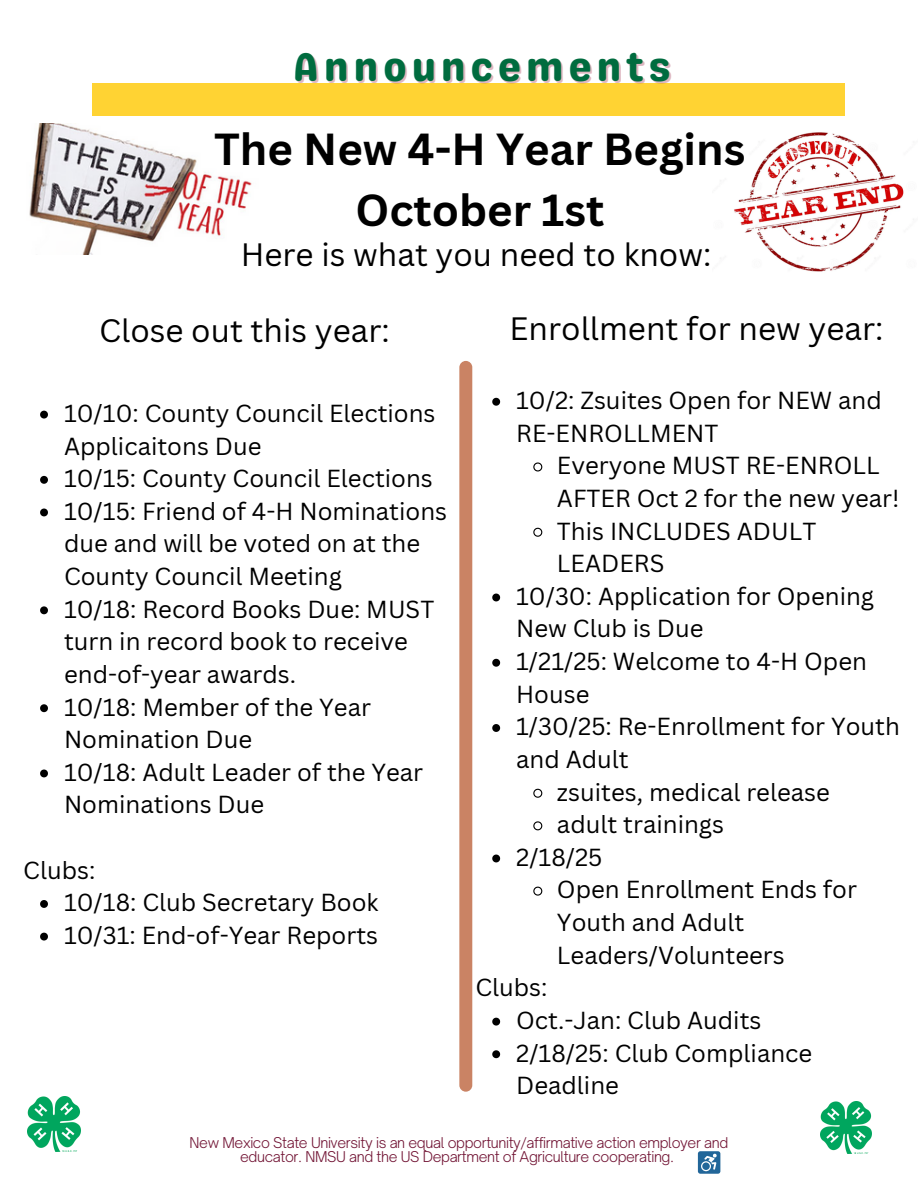
<style>
.page{position:relative;width:918px;height:1188px;background:#fff}
.page>*{position:absolute;margin:0;border:0;box-sizing:border-box;transform-origin:0 0}
.t1{font:700 43.65px/60.9px "Canva Sans";color:#000;text-align:center}
.t2{font:40.05px "Genty Sans";letter-spacing:.13em;color:#006c3f}
.t3{font:31.5px "Canva Sans";color:#000}
.t4{font:24px/32.7px "Canva Sans";color:#000}
.t5{font:300 14.25px/14.7px "Open Sauce One";letter-spacing:-.025em;color:#721535;text-align:center}
</style>
<div class="page">
<div style="left:698px;top:1151px;width:22px;height:23px;background:#269;border-radius:2px"></div>
<svg style="left:701px;top:1154px;width:16px;height:17px"></svg>
<div style="left:92px;top:84px;width:752px;height:32px;background:#ffd333"></div>
<img style="left:28px;top:1096px;width:52px;height:55px">
<img style="left:734px;top:132px;width:180px;height:140px">
<img style="left:29px;top:123px;width:223px;height:132px">
<div style="left:459px;top:361px;width:13px;height:731px;background:#ca8364;border-radius:6px"></div>
<svg style="left:40px;top:411px;width:8px;height:8px"></svg>
<svg style="left:40px;top:476px;width:8px;height:8px"></svg>
<svg style="left:40px;top:509px;width:8px;height:7px"></svg>
<svg style="left:40px;top:606px;width:8px;height:8px"></svg>
<svg style="left:40px;top:704px;width:8px;height:8px"></svg>
<svg style="left:40px;top:770px;width:8px;height:7px"></svg>
<svg style="left:40px;top:900px;width:8px;height:8px"></svg>
<svg style="left:40px;top:933px;width:8px;height:8px"></svg>
<svg style="left:492px;top:398px;width:8px;height:8px"></svg>
<svg style="left:533px;top:462px;width:10px;height:10px"></svg>
<svg style="left:533px;top:527px;width:10px;height:10px"></svg>
<svg style="left:492px;top:594px;width:8px;height:7px"></svg>
<svg style="left:492px;top:659px;width:8px;height:8px"></svg>
<svg style="left:492px;top:724px;width:8px;height:8px"></svg>
<svg style="left:533px;top:788px;width:10px;height:10px"></svg>
<svg style="left:533px;top:821px;width:10px;height:10px"></svg>
<svg style="left:492px;top:855px;width:8px;height:7px"></svg>
<svg style="left:533px;top:886px;width:10px;height:10px"></svg>
<svg style="left:492px;top:1018px;width:8px;height:8px"></svg>
<svg style="left:492px;top:1050px;width:8px;height:8px"></svg>
<img style="left:820px;top:1101px;width:52px;height:53px">
<h1 class="t2" style="left:293px;top:43px;width:379px">Announcements</h1>
<h2 class="t1" style="left:214px;top:118px;width:533px">The New 4-H Year Begins<br>October 1st</h2>
<p class="t3" style="left:241px;top:232px;width:472px">Here is what you need to know:</p>
<p class="t3" style="left:99px;top:308px;width:292px">Close out this year:</p>
<p class="t4" style="left:64px;top:396px;width:373px">10/10: County Council Elections<br>Applicaitons Due</p>
<p class="t4" style="left:64px;top:461px;width:370px">10/15: County Council Elections</p>
<p class="t4" style="left:64px;top:494px;width:385px">10/15: Friend of 4-H Nominations due and will be voted on at the<br>County Council Meeting</p>
<p class="t4" style="left:64px;top:592px;width:372px">10/18: Record Books Due: MUST turn in record book to receive end-of-year awards.</p>
<p class="t4" style="left:64px;top:690px;width:309px">10/18: Member of the Year<br>Nomination Due</p>
<p class="t4" style="left:64px;top:755px;width:361px">10/18: Adult Leader of the Year<br>Nominations Due</p>
<p class="t4" style="left:23px;top:853px;width:74px">Clubs:</p>
<p class="t4" style="left:64px;top:886px;width:316px">10/18: Club Secretary Book</p>
<h3 class="t4" style="left:64px;top:918px;width:316px">10/31: End-of-Year Reports</h3>
<p class="t3" style="left:510px;top:307px;width:375px">Enrollment for new year:</p>
<h2 class="t4" style="left:516px;top:383px;width:367px">10/2: Zsuites Open for NEW and<br>RE-ENROLLMENT</h2>
<p class="t4" style="left:557px;top:449px;width:344px">Everyone MUST RE-ENROLL<br>AFTER Oct 2 for the new year!</p>
<p class="t4" style="left:557px;top:514px;width:261px">This INCLUDES ADULT<br>LEADERS</p>
<p class="t4" style="left:516px;top:579px;width:360px">10/30: Application for Opening<br>New Club is Due</p>
<p class="t4" style="left:516px;top:644px;width:352px">1/21/25: Welcome to 4-H Open<br>House</p>
<p class="t4" style="left:516px;top:710px;width:385px">1/30/25: Re-Enrollment for Youth and Adult</p>
<p class="t4" style="left:557px;top:775px;width:275px">zsuites, medical release</p>
<h3 class="t4" style="left:557px;top:808px;width:169px">adult trainings</h3>
<p class="t4" style="left:516px;top:840px;width:88px">2/18/25</p>
<p class="t4" style="left:557px;top:873px;width:302px">Open Enrollment Ends for<br>Youth and Adult<br>Leaders/Volunteers</p>
<h3 class="t4" style="left:475px;top:971px;width:74px">Clubs:</h3>
<p class="t4" style="left:516px;top:1003px;width:247px">Oct.-Jan: Club Audits</p>
<p class="t4" style="left:516px;top:1036px;width:298px">2/18/25: Club Compliance<br>Deadline</p>
<h2 class="t5" style="left:190px;top:1135px;width:540px">New Mexico State University is an equal opportunity/affirmative action employer and educator. NMSU and the US Department of Agriculture cooperating.</h2>
</div>
